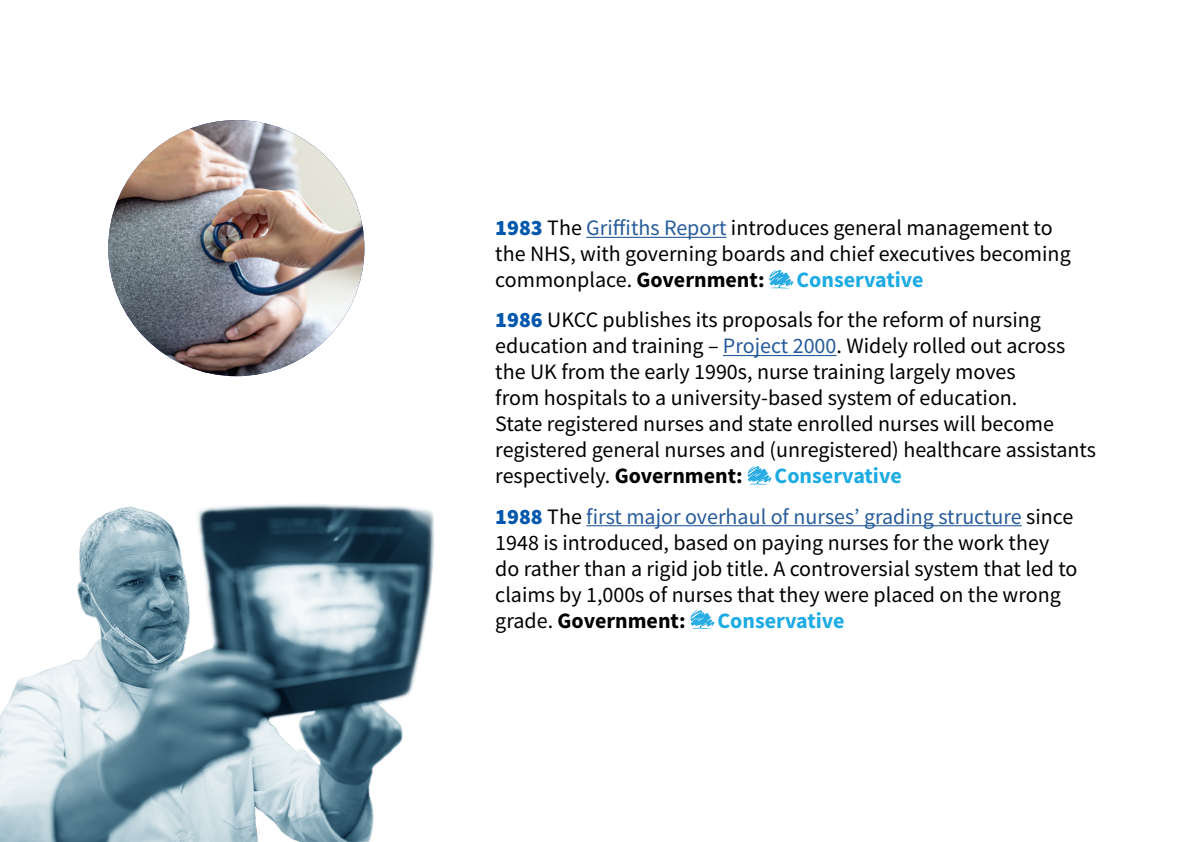
<style>
.page{position:relative;width:1191px;height:842px;background:#fff}
.page>*{position:absolute;margin:0;border:0;box-sizing:border-box;transform-origin:0 0}
.t1{font:22px/26px "Source Sans Pro";color:#000}
.t2{font:22px/40.2px "Source Sans Pro";color:#275b9b}
.t3{font:700 22px "Source Sans Pro";color:#1dabe3}
.s1{font-weight:900;color:#0157ac}
.s2{color:#275b9b}
.s3{font-weight:700}
.s4{font-weight:700;color:#1dabe3}
.s5{color:#000}
</style>
<div class="page">
<hr style="left:586px;top:237px;width:140px;height:1px;background:#275b9b">
<hr style="left:723px;top:355px;width:113px;height:1px;background:#275b9b">
<hr style="left:586px;top:525px;width:435px;height:1px;background:#275b9b">
<svg style="left:769px;top:270px;width:24px;height:18px"></svg>
<svg style="left:747px;top:466px;width:24px;height:19px"></svg>
<svg style="left:690px;top:610px;width:24px;height:19px"></svg>
<img style="left:108px;top:120px;width:256px;height:256px;border-radius:128px">
<img style="left:0;top:504px;width:435px;height:338px">
<p class="t1" style="left:495px;top:215px;width:577px"><span class="s1">1983</span> The <span class="s2">Griffiths Report</span> introduces general management to the NHS, with governing boards and chief executives becoming commonplace. <span class="s3">Government:</span></p>
<p class="t1" style="left:495px;top:260px;width:547px;line-height:40.2px;text-indent:301px"><span class="s4">Conservative<br></span><span class="s1">1986</span> UKCC publishes its proposals for the reform of nursing</p>
<p class="t1" style="left:495px;top:333px;width:602px">education and training – <span class="s2">Project 2000</span>. Widely rolled out across the UK from the early 1990s, nurse training largely moves<br>from hospitals to a university-based system of education.<br>State registered nurses and state enrolled nurses will become registered general nurses and (unregistered) healthcare assistants respectively. <span class="s3">Government:</span></p>
<p class="t2" style="left:495px;top:456px;width:579px;text-indent:279px"><span class="s4">Conservative<br></span><span class="s1">1988</span> <span class="s5">The</span> first major overhaul of nurses’ grading structure <span class="s5">since</span></p>
<p class="t1" style="left:495px;top:529px;width:584px">1948 is introduced, based on paying nurses for the work they do rather than a rigid job title. A controversial system that led to claims by 1,000s of nurses that they were placed on the wrong grade. <span class="s3">Government:</span></p>
<p class="t3" style="left:717px;top:605px;width:129px">Conservative</p>
</div>
